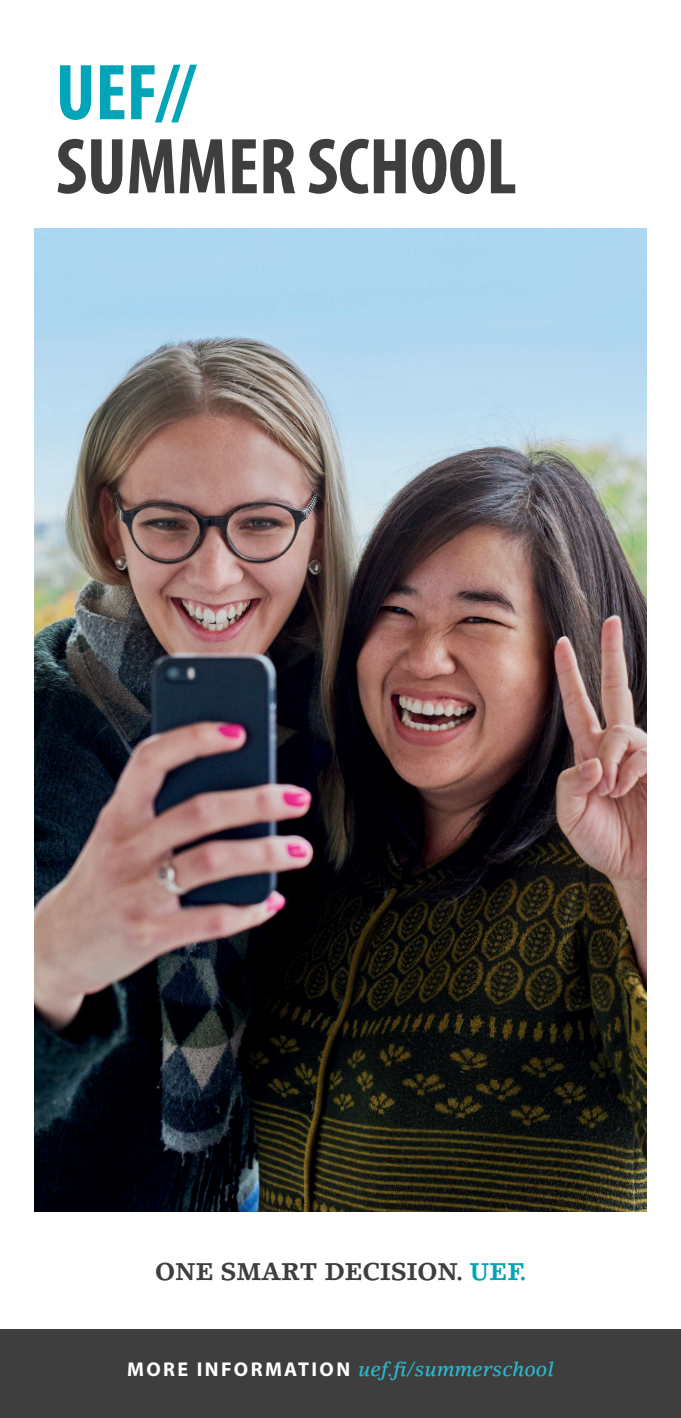
<style>
.page{position:relative;width:681px;height:1418px;background:#fff}
.page>*{position:absolute;margin:0;border:0;box-sizing:border-box;transform-origin:0 0}
.t1{font:700 condensed 80px "Myriad Pro";letter-spacing:-.005em;color:#3e3e3f}
.t2{font:700 condensed 80px "Myriad Pro";color:#00a5b8}
.t3{font:700 24px "Lino Letter Std";color:#3e3e3f}
.t4{font:italic 500 20px "Lino Letter Std";color:#27bacc}
.s1{color:#00a5b8}
.s2{font-family:"Myriad Pro";font-weight:700;font-style:normal;color:#fff}
</style>
<div class="page">
<img style="left:34px;top:228px;width:612px;height:983px">
<div style="left:0;top:1329px;width:680px;height:88px;background:#3e3e3f"></div>
<p class="t2" style="left:56px;top:43px;width:141px">UEF//</p>
<p class="t1" style="left:56px;top:117px;width:462px">SUMMER SCHOOL</p>
<p class="t3" style="left:155px;top:1257px;width:373px">ONE SMART DECISION. <span class="s1">UEF.</span></p>
<p class="t4" style="left:127px;top:1356px;width:428px"><span class="s2">MORE INFORMATION</span> uef.fi/summerschool</p>
</div>
